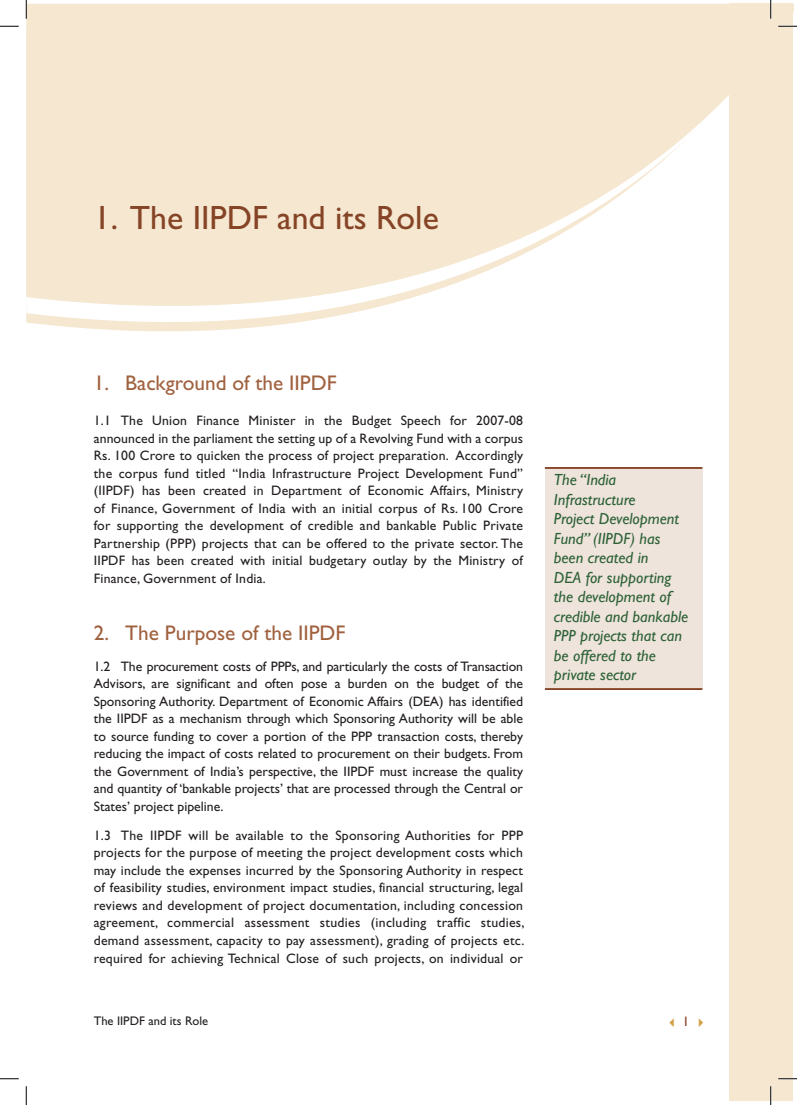
<style>
.page{position:relative;width:797px;height:1105px;background:#fff}
.page>*{position:absolute;margin:0;border:0;box-sizing:border-box;transform-origin:0 0}
.t1{font:33.75px "Gill Sans";color:#864426}
.t2{font:21.25px "Gill Sans";color:#a0613f}
.t3{font:italic 16.25px/19.5px "Gill Sans";color:#2e6237}
.t4{font:13.75px/17.5px "Gill Sans";letter-spacing:.015em;color:#231f20;text-align:justify}
.t5{font:13.75px "Gill Sans";color:#864426}
.t6{font:12.5px "Gill Sans";color:#231f20}
.s1{color:#d29f44}
</style>
<div class="page">
<svg style="left:26px;top:4px;width:703px;height:328px;fill:#f5e7d0"></svg>
<div style="left:729px;top:4px;width:64px;height:1097px;background:#f5e7d0"></div>
<div style="left:545px;top:468px;width:157px;height:221px;background:#eee4dc"></div>
<hr style="left:545px;top:688px;width:157px;height:2px;background:#864426">
<hr style="left:545px;top:467px;width:157px;height:2px;background:#864426">
<svg style="left:0;top:25px;width:19px;height:2px"></svg>
<svg style="left:778px;top:25px;width:19px;height:2px"></svg>
<svg style="left:0;top:1078px;width:19px;height:1px"></svg>
<svg style="left:778px;top:1078px;width:19px;height:1px"></svg>
<svg style="left:25px;top:0;width:2px;height:19px"></svg>
<svg style="left:25px;top:1086px;width:2px;height:19px"></svg>
<svg style="left:770px;top:0;width:1px;height:19px"></svg>
<svg style="left:770px;top:1086px;width:1px;height:19px"></svg>
<h1 class="t1" style="left:94px;top:198px;width:346px">1. The IIPDF and its Role</h1>
<h2 class="t2" style="left:94px;top:370px;width:244px">1. Background of the IIPDF</h2>
<p class="t4" style="left:94px;top:412px;width:431px">1.1 The Union Finance Minister in the Budget Speech for 2007-08 announced in the parliament the setting up of a Revolving Fund with a corpus Rs. 100 Crore to quicken the process of project preparation. Accordingly the corpus fund titled “India Infrastructure Project Development Fund” (IIPDF) has been created in Department of Economic Affairs, Ministry of Finance, Government of India with an initial corpus of Rs. 100 Crore for supporting the development of credible and bankable Public Private Partnership (PPP) projects that can be offered to the private sector. The IIPDF has been created with initial budgetary outlay by the Ministry of Finance, Government of India.</p>
<h2 class="t2" style="left:94px;top:620px;width:253px">2. The Purpose of the IIPDF</h2>
<p class="t4" style="left:94px;top:657px;width:431px">1.2 The procurement costs of PPPs, and particularly the costs of Transaction Advisors, are significant and often pose a burden on the budget of the Sponsoring Authority. Department of Economic Affairs (DEA) has identified the IIPDF as a mechanism through which Sponsoring Authority will be able to source funding to cover a portion of the PPP transaction costs, thereby reducing the impact of costs related to procurement on their budgets. From the Government of India’s perspective, the IIPDF must increase the quality and quantity of ‘bankable projects’ that are processed through the Central or States’ project pipeline.</p>
<p class="t4" style="left:94px;top:826px;width:432px">1.3 The IIPDF will be available to the Sponsoring Authorities for PPP projects for the purpose of meeting the project development costs which may include the expenses incurred by the Sponsoring Authority in respect of feasibility studies, environment impact studies, financial structuring, legal reviews and development of project documentation, including concession agreement, commercial assessment studies (including traffic studies, demand assessment, capacity to pay assessment), grading of projects etc. required for achieving Technical Close of such projects, on individual or</p>
<p class="t6" style="left:94px;top:1014px;width:116px">The IIPDF and its Role</p>
<p class="t3" style="left:554px;top:470px;width:136px">The “India<br>Infrastructure<br>Project Development<br>Fund” (IIPDF) has been created in<br>DEA for supporting the development of credible and bankable<br>PPP projects that can be offered to the private sector</p>
<p class="t5" style="left:666px;top:1013px;width:43px"><span class="s1">✓</span> 1 <span class="s1">✔</span></p>
</div>
